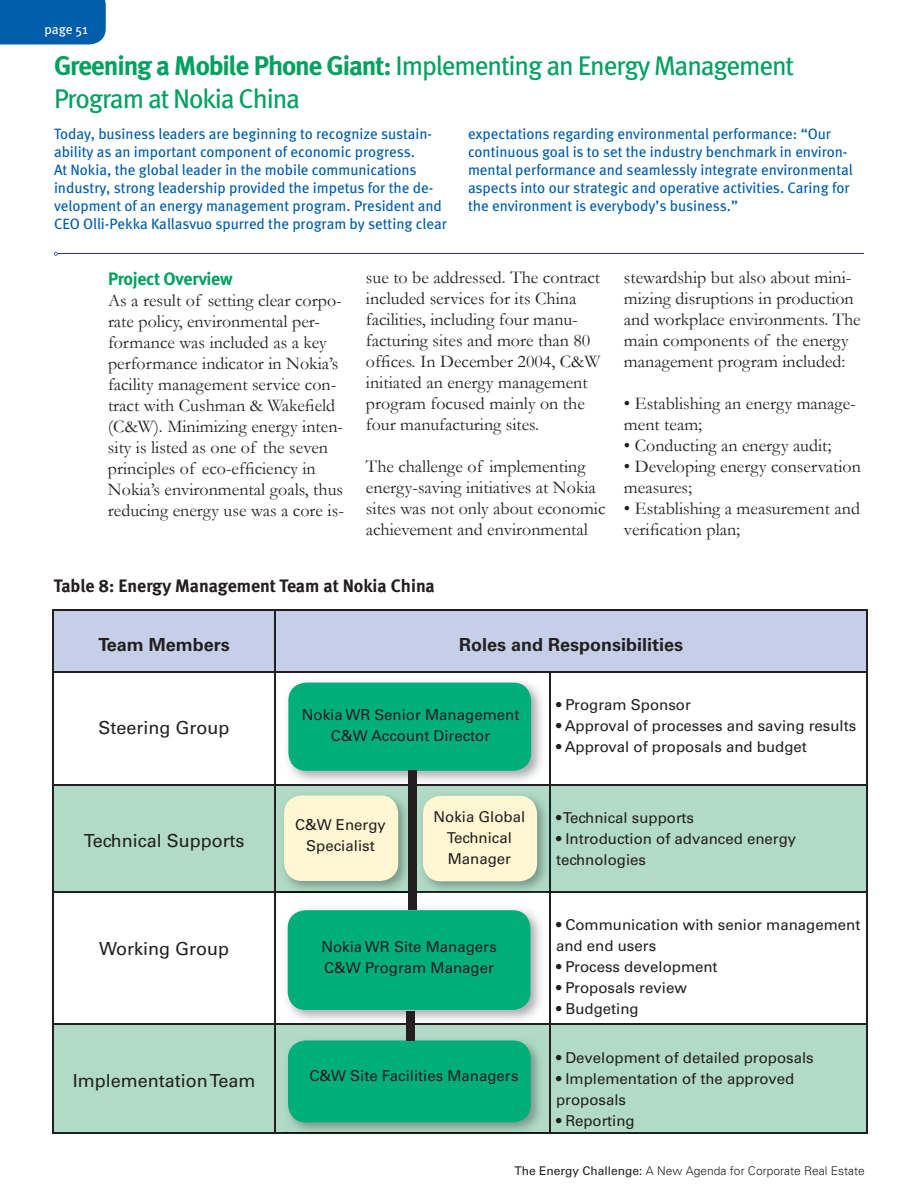
<style>
.page{position:relative;width:918px;height:1188px;background:#fff}
.page>*{position:absolute;margin:0;border:0;box-sizing:border-box;transform-origin:0 0}
.t1{font:27px/32.4px "Meta";letter-spacing:-.04em;color:#00a160}
.t2{font:18px/21px "Garamond";color:#231f20}
.t3{font:18px "Univers";color:#231f20}
.t4{font:700 18px "Meta";color:#231f20}
.t5{font:700 18px "Univers";color:#231f20}
.t6{font:700 18px "Meta";letter-spacing:-.015em;color:#00a160}
.t7{font:15px/18px "Meta";color:#005daa}
.t8{font:15px/21px "Univers";color:#231f20}
.t9{font:13.5px "Meta";letter-spacing:-.01em;color:#fff}
.t10{font:300 12px "Univers";color:#231f20}
.s1{font-family:"Meta Plus";font-weight:700}
.s2{font-weight:400}
</style>
<div class="page">
<div style="left:0;top:0;width:106px;height:44px;background:#005daa"></div>
<hr style="left:57px;top:254px;width:807px;height:1px;background:#25408e">
<svg style="left:54px;top:252px;width:4px;height:4px"></svg>
<div style="left:54px;top:611px;width:813px;height:60px;background:#c6cfe8"></div>
<svg style="left:54px;top:786px;width:813px;height:346px;fill:#b1dbc6"></svg>
<hr style="left:52px;top:609px;width:223px;height:2px;background:#231f20">
<hr style="left:52px;top:611px;width:2px;height:60px;background:#231f20">
<hr style="left:275px;top:609px;width:141px;height:2px;background:#231f20">
<hr style="left:274px;top:611px;width:2px;height:60px;background:#231f20">
<hr style="left:416px;top:609px;width:452px;height:2px;background:#231f20">
<hr style="left:867px;top:611px;width:1px;height:60px;background:#231f20">
<hr style="left:52px;top:671px;width:223px;height:1px;background:#231f20">
<hr style="left:52px;top:672px;width:2px;height:112px;background:#231f20">
<hr style="left:275px;top:671px;width:141px;height:1px;background:#231f20">
<hr style="left:274px;top:672px;width:2px;height:112px;background:#231f20">
<hr style="left:416px;top:671px;width:452px;height:1px;background:#231f20">
<hr style="left:549px;top:672px;width:2px;height:112px;background:#231f20">
<hr style="left:867px;top:672px;width:1px;height:112px;background:#231f20">
<hr style="left:52px;top:784px;width:223px;height:2px;background:#231f20">
<hr style="left:52px;top:786px;width:2px;height:105px;background:#231f20">
<hr style="left:275px;top:784px;width:141px;height:2px;background:#231f20">
<hr style="left:274px;top:786px;width:2px;height:105px;background:#231f20">
<hr style="left:416px;top:784px;width:134px;height:2px;background:#231f20">
<hr style="left:550px;top:784px;width:318px;height:2px;background:#231f20">
<hr style="left:549px;top:786px;width:2px;height:105px;background:#231f20">
<hr style="left:867px;top:786px;width:1px;height:105px;background:#231f20">
<hr style="left:52px;top:891px;width:223px;height:2px;background:#231f20">
<hr style="left:52px;top:893px;width:2px;height:131px;background:#231f20">
<hr style="left:275px;top:891px;width:141px;height:2px;background:#231f20">
<hr style="left:274px;top:893px;width:2px;height:131px;background:#231f20">
<hr style="left:416px;top:891px;width:452px;height:2px;background:#231f20">
<hr style="left:549px;top:893px;width:2px;height:131px;background:#231f20">
<hr style="left:867px;top:893px;width:1px;height:131px;background:#231f20">
<hr style="left:52px;top:1024px;width:223px;height:1px;background:#231f20">
<hr style="left:52px;top:1025px;width:2px;height:107px;background:#231f20">
<hr style="left:275px;top:1024px;width:141px;height:1px;background:#231f20">
<hr style="left:274px;top:1025px;width:2px;height:107px;background:#231f20">
<hr style="left:416px;top:1024px;width:452px;height:1px;background:#231f20">
<hr style="left:549px;top:1025px;width:2px;height:107px;background:#231f20">
<hr style="left:867px;top:1025px;width:1px;height:107px;background:#231f20">
<hr style="left:52px;top:1132px;width:816px;height:2px;background:#231f20">
<img style="left:287px;top:682px;width:255px;height:99px">
<div style="left:288px;top:683px;width:243px;height:88px;background:#00ae7b;border-radius:18px"></div>
<img style="left:283px;top:906px;width:262px;height:118px">
<div style="left:288px;top:910px;width:242px;height:100px;background:#00ae7b;border-radius:18px"></div>
<img style="left:284px;top:1036px;width:261px;height:96px">
<div style="left:288px;top:1040px;width:243px;height:82px;background:#00ae7b;border-radius:18px"></div>
<img style="left:280px;top:893px;width:128px;height:2px">
<img style="left:280px;top:791px;width:128px;height:102px">
<div style="left:284px;top:795px;width:114px;height:86px;background:#fff6d2;border-radius:18px"></div>
<img style="left:418px;top:791px;width:131px;height:104px">
<img style="left:549px;top:791px;width:2px;height:100px">
<img style="left:418px;top:891px;width:131px;height:2px">
<div style="left:423px;top:796px;width:114px;height:85px;background:#fff6d2;border-radius:18px"></div>
<div style="left:408px;top:771px;width:9px;height:139px;background:#231f20"></div>
<div style="left:406px;top:1011px;width:10px;height:29px;background:#231f20"></div>
<p class="t9" style="left:44px;top:25px;width:45px">page 51</p>
<h1 class="t1" style="left:54px;top:53px;width:742px"><span class="s1">Greening a Mobile Phone Giant:</span> Implementing an Energy Management<br>Program at Nokia China</h1>
<p class="t7" style="left:54px;top:127px;width:394px">Today, business leaders are beginning to recognize sustain&shy;ability as an important component of economic progress.<br>At Nokia, the global leader in the mobile communications industry, strong leadership provided the impetus for the de&shy;velopment of an energy management program. President and CEO Olli-Pekka Kallasvuo spurred the program by setting clear</p>
<p class="t7" style="left:468px;top:127px;width:386px">expectations regarding environmental performance: “Our continuous goal is to set the industry benchmark in environ&shy;mental performance and seamlessly integrate environmental aspects into our strategic and operative activities. Caring for the environment is everybody’s business.”</p>
<p class="t6" style="left:108px;top:273px;width:126px">Project Overview</p>
<p class="t2" style="left:108px;top:291px;width:237px">As a result of setting clear corpo&shy;rate policy, environmental per&shy;formance was included as a key performance indicator in Nokia’s facility management service con&shy;tract with Cushman &amp; Wakefield (C&amp;W). Minimizing energy inten&shy;sity is listed as one of the seven principles of eco-efficiency in<br>Nokia’s environmental goals, thus reducing energy use was a core is-</p>
<p class="t2" style="left:366px;top:267px;width:236px">sue to be addressed. The contract included services for its China facilities, including four manu&shy;facturing sites and more than 80 offices. In December 2004, C&amp;W initiated an energy management program focused mainly on the four manufacturing sites.</p>
<p class="t2" style="left:366px;top:456px;width:241px">The challenge of implementing energy-saving initiatives at Nokia sites was not only about economic achievement and environmental</p>
<p class="t4" style="left:54px;top:579px;width:382px">Table 8: Energy Management Team at Nokia China</p>
<p class="t2" style="left:624px;top:267px;width:238px">stewardship but also about mini&shy;mizing disruptions in production and workplace environments. The main components of the energy management program included:</p>
<p class="t2" style="left:624px;top:393px;width:233px">• Establishing an energy manage&shy;ment team;</p>
<p class="t2" style="left:624px;top:435px;width:209px">• Conducting an energy audit;</p>
<p class="t2" style="left:624px;top:456px;width:238px">• Developing energy conservation measures;</p>
<p class="t2" style="left:624px;top:498px;width:238px">• Establishing a measurement and verification plan;</p>
<p class="t5" style="left:98px;top:638px;width:133px">Team Members</p>
<p class="t5" style="left:459px;top:638px;width:226px">Roles and Responsibilities</p>
<p class="t3" style="left:99px;top:721px;width:133px">Steering Group</p>
<p class="t3" style="left:84px;top:834px;width:162px">Technical Supports</p>
<p class="t3" style="left:99px;top:942px;width:132px">Working Group</p>
<p class="t3" style="left:73px;top:1074px;width:184px">Implementation Team</p>
<p class="t8" style="left:302px;top:705px;width:219px;text-align:center">Nokia WR Senior Management<br>C&amp;W Account Director</p>
<p class="t8" style="left:295px;top:815px;width:92px;text-align:center">C&amp;W Energy<br>Specialist</p>
<p class="t8" style="left:434px;top:808px;width:93px;text-align:center">Nokia Global<br>Technical<br>Manager</p>
<p class="t8" style="left:321px;top:937px;width:177px">Nokia WR Site Managers<br>C&amp;W Program Manager</p>
<p class="t8" style="left:309px;top:1066px;width:211px">C&amp;W Site Facilities Managers</p>
<p class="t8" style="left:556px;top:695px;width:136px">• Program Sponsor</p>
<p class="t8" style="left:556px;top:716px;width:302px">• Approval of processes and saving results</p>
<p class="t8" style="left:556px;top:737px;width:252px">• Approval of proposals and budget</p>
<p class="t8" style="left:556px;top:809px;width:140px">• Technical supports</p>
<p class="t8" style="left:556px;top:830px;width:242px">• Introduction of advanced energy technologies</p>
<p class="t8" style="left:556px;top:916px;width:306px">• Communication with senior management and end users</p>
<p class="t8" style="left:556px;top:958px;width:163px">• Process development</p>
<p class="t8" style="left:556px;top:979px;width:132px">• Proposals review</p>
<p class="t8" style="left:556px;top:1000px;width:84px">• Budgeting</p>
<p class="t8" style="left:556px;top:1048px;width:259px">• Development of detailed proposals</p>
<p class="t8" style="left:556px;top:1069px;width:240px">• Implementation of the approved proposals</p>
<p class="t8" style="left:556px;top:1111px;width:80px">• Reporting</p>
<p class="t10" style="left:515px;top:1166px;width:352px"><span class="s2">The Energy Challenge:</span> A New Agenda for Corporate Real Estate</p>
</div>
